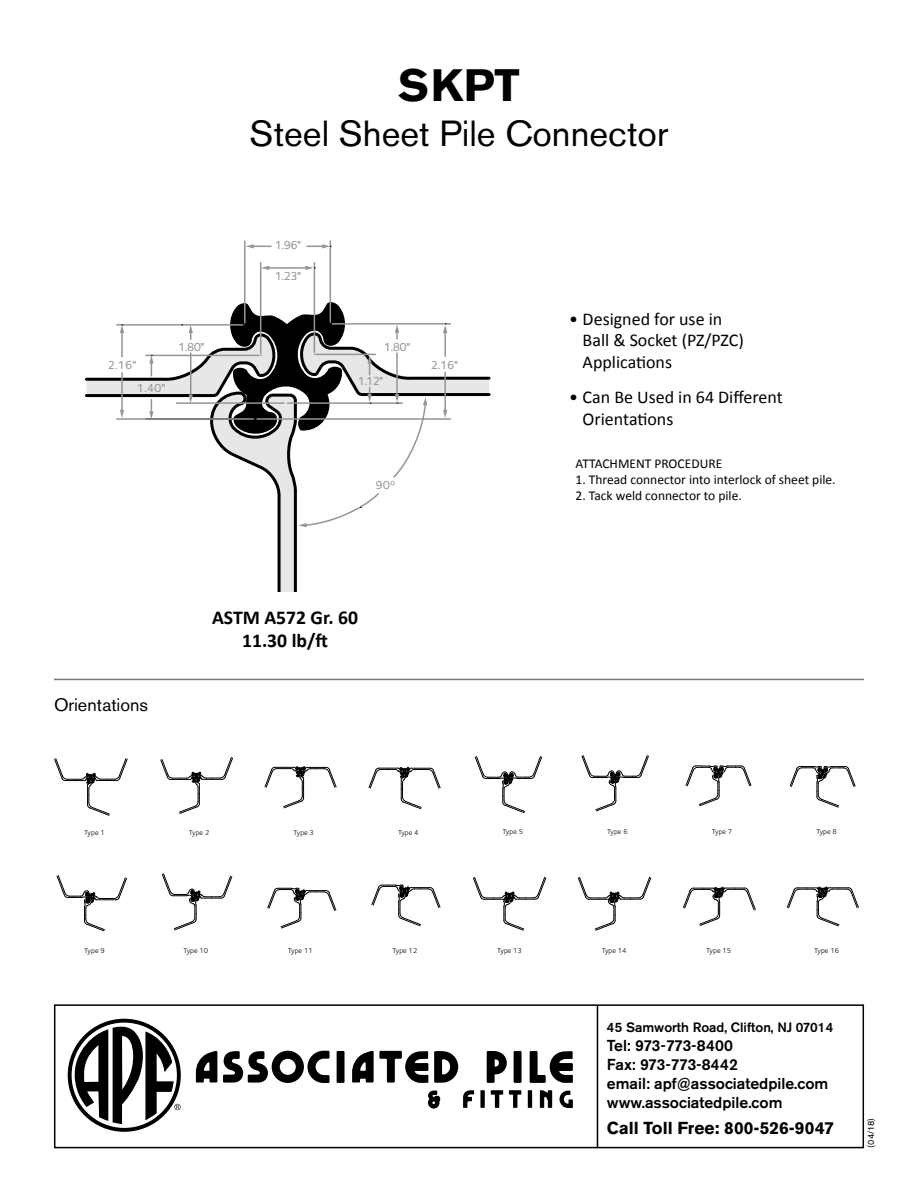
<style>
.page{position:relative;width:918px;height:1188px;background:#fff}
.page>*{position:absolute;margin:0;border:0;box-sizing:border-box;transform-origin:0 0}
.t1{font:700 45px "Akzidenz Grotesk BE";color:#000}
.t2{font:36px "Akzidenz Grotesk BE";color:#000}
.t3{font:700 19.65px/23.5px "Calibri";color:#000;text-align:center}
.t4{font:18px/21.6px "Calibri";color:#000}
.t5{font:18px "Akzidenz Grotesk BE";color:#000}
.t6{font:700 17.25px "Akzidenz Grotesk BE";color:#000}
.t7{font:500 15.75px/18.9px "Akzidenz Grotesk BE";color:#000}
.t8{font:13.5px "Calibri";color:#000}
.t9{font:500 13.5px "Akzidenz Grotesk BE";color:#000}
.t10{font:500 12px "Foundry Sterling";letter-spacing:-.04em;color:#939598}
.t11{font:9px "Akzidenz Grotesk BE";color:#000}
.t12{font:7.35px "Foundry Sterling";color:#000}
</style>
<div class="page">
<div style="left:54px;top:1004px;width:810px;height:144px;border:2px solid #000"></div>
<div style="left:68px;top:1019px;width:113px;height:113px;border:4px solid #000;border-radius:50%"></div>
<svg style="left:68px;top:1023px;width:113px;height:101px"></svg>
<div style="left:337px;top:1051px;width:8px;height:32px;background:#000"></div>
<div style="left:514px;top:1051px;width:8px;height:32px;background:#000"></div>
<svg style="left:434px;top:1051px;width:24px;height:32px"></svg>
<svg style="left:530px;top:1051px;width:43px;height:32px"></svg>
<svg style="left:352px;top:1051px;width:76px;height:32px"></svg>
<svg style="left:196px;top:1051px;width:21px;height:32px"></svg>
<svg style="left:223px;top:1051px;width:107px;height:32px"></svg>
<svg style="left:487px;top:1051px;width:20px;height:32px"></svg>
<div style="left:480px;top:1090px;width:5px;height:18px;background:#000"></div>
<hr style="left:528px;top:1090px;width:4px;height:18px;background:#000">
<svg style="left:509px;top:1090px;width:12px;height:18px"></svg>
<svg style="left:491px;top:1090px;width:12px;height:18px"></svg>
<svg style="left:559px;top:1091px;width:14px;height:17px"></svg>
<svg style="left:463px;top:1090px;width:11px;height:18px"></svg>
<svg style="left:540px;top:1090px;width:12px;height:18px"></svg>
<svg style="left:428px;top:1091px;width:12px;height:18px"></svg>
<hr style="left:597px;top:1006px;width:1px;height:142px;background:#000">
<hr style="left:54px;top:679px;width:810px;height:1px;background:#77787b">
<hr style="left:260px;top:263px;width:1px;height:91px;background:#939598">
<hr style="left:314px;top:263px;width:1px;height:90px;background:#939598">
<hr style="left:268px;top:267px;width:39px;height:2px;background:#939598">
<svg style="left:261px;top:266px;width:8px;height:4px"></svg>
<svg style="left:305px;top:266px;width:10px;height:4px"></svg>
<hr style="left:244px;top:241px;width:2px;height:82px;background:#939598">
<hr style="left:330px;top:241px;width:1px;height:81px;background:#939598">
<svg style="left:246px;top:244px;width:25px;height:5px"></svg>
<svg style="left:307px;top:244px;width:24px;height:5px"></svg>
<svg style="left:85px;top:301px;width:406px;height:290px"></svg>
<svg style="left:54px;top:758px;width:74px;height:58px"></svg>
<svg style="left:160px;top:757px;width:73px;height:57px"></svg>
<svg style="left:264px;top:766px;width:73px;height:42px"></svg>
<svg style="left:368px;top:767px;width:73px;height:42px"></svg>
<svg style="left:789px;top:766px;width:67px;height:42px"></svg>
<svg style="left:685px;top:765px;width:67px;height:41px"></svg>
<svg style="left:581px;top:755px;width:68px;height:57px"></svg>
<svg style="left:475px;top:756px;width:67px;height:57px"></svg>
<svg style="left:56px;top:875px;width:71px;height:57px"></svg>
<svg style="left:162px;top:873px;width:70px;height:57px"></svg>
<svg style="left:267px;top:887px;width:69px;height:42px"></svg>
<svg style="left:371px;top:884px;width:70px;height:42px"></svg>
<svg style="left:786px;top:886px;width:73px;height:41px"></svg>
<svg style="left:683px;top:886px;width:73px;height:40px"></svg>
<svg style="left:578px;top:877px;width:73px;height:54px"></svg>
<svg style="left:473px;top:877px;width:73px;height:54px"></svg>
<h1 class="t1" style="left:398px;top:59px;width:123px">SKPT</h1>
<h2 class="t2" style="left:250px;top:112px;width:420px">Steel Sheet Pile Connector</h2>
<h3 class="t10" style="left:275px;top:237px;width:28px">1.96"</h3>
<h3 class="t10" style="left:275px;top:267px;width:28px">1.23"</h3>
<h3 class="t10" style="left:108px;top:356px;width:30px">2.16"</h3>
<h3 class="t10" style="left:137px;top:379px;width:30px">1.40"</h3>
<h3 class="t10" style="left:178px;top:339px;width:28px">1.80"</h3>
<h3 class="t10" style="left:384px;top:338px;width:28px">1.80"</h3>
<h3 class="t10" style="left:358px;top:372px;width:27px">1.12"</h3>
<h3 class="t10" style="left:431px;top:356px;width:29px">2.16"</h3>
<h3 class="t10" style="left:376px;top:477px;width:21px">90º</h3>
<h3 class="t5" style="left:54px;top:694px;width:96px">Orientations</h3>
<h3 class="t3" style="left:212px;top:605px;width:147px">ASTM A572 Gr. 60<br>11.30 lb/ft</h3>
<h3 class="t4" style="left:583px;top:308px;width:163px;text-indent:-14px">• Designed for use in<br>Ball &amp; Socket (PZ/PZC)<br>Applications</h3>
<h3 class="t4" style="left:583px;top:386px;width:202px;text-indent:-14px">• Can Be Used in 64 Different<br>Orientations</h3>
<h3 class="t8" style="left:576px;top:455px;width:148px">ATTACHMENT PROCEDURE</h3>
<h3 class="t8" style="left:576px;top:471px;width:262px">1. Thread connector into interlock of sheet pile.</h3>
<h3 class="t8" style="left:576px;top:487px;width:168px">2. Tack weld connector to pile.</h3>
<p class="t12" style="left:84px;top:827px;width:22px">Type 1</p>
<p class="t12" style="left:189px;top:827px;width:22px">Type 2</p>
<p class="t12" style="left:293px;top:827px;width:22px">Type 3</p>
<p class="t12" style="left:398px;top:827px;width:22px">Type 4</p>
<p class="t12" style="left:503px;top:827px;width:22px">Type 5</p>
<p class="t12" style="left:607px;top:827px;width:22px">Type 6</p>
<p class="t12" style="left:712px;top:827px;width:22px">Type 7</p>
<p class="t12" style="left:816px;top:827px;width:22px">Type 8</p>
<p class="t12" style="left:84px;top:945px;width:22px">Type 9</p>
<p class="t12" style="left:183px;top:945px;width:26px">Type 10</p>
<p class="t12" style="left:288px;top:945px;width:26px">Type 11</p>
<p class="t12" style="left:393px;top:945px;width:26px">Type 12</p>
<p class="t12" style="left:497px;top:945px;width:26px">Type 13</p>
<p class="t12" style="left:602px;top:945px;width:26px">Type 14</p>
<p class="t12" style="left:706px;top:945px;width:26px">Type 15</p>
<p class="t12" style="left:814px;top:945px;width:26px">Type 16</p>
<h3 class="t9" style="left:607px;top:1019px;width:228px">45 Samworth Road, Clifton, NJ 07014</h3>
<h3 class="t7" style="left:607px;top:1036px;width:223px">Tel: 973-773-8400<br>Fax: 973-773-8442<br>email: apf@associatedpile.com www.associatedpile.com</h3>
<h3 class="t6" style="left:607px;top:1118px;width:229px">Call Toll Free: 800-526-9047</h3>
<p class="t11" style="left:866px;top:1148px;width:31px;rotate:-90deg">(04/18)</p>
<p class="t12" style="left:602px;top:1063px;width:26px">Type 22</p>
<p class="t12" style="left:706px;top:1063px;width:26px">Type 23</p>
</div>
